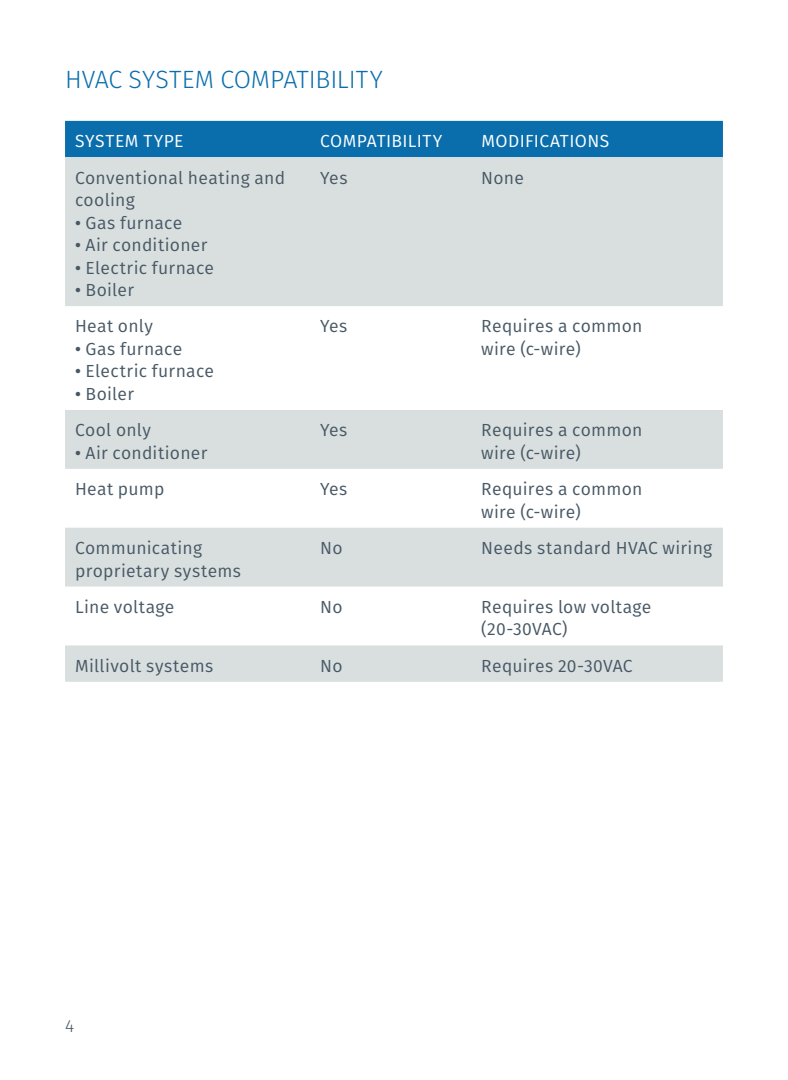
<style>
.page{position:relative;width:788px;height:1080px;background:#fff}
.page>*{position:absolute;margin:0;border:0;box-sizing:border-box;transform-origin:0 0}
.Subhead2{font:300 25px "Fira Sans";letter-spacing:-.005em;color:#0a6ead}
.Table{font:17.5px/22.5px "Fira Sans";letter-spacing:.015em;color:#475865}
.Table_Head{font:17.5px "Fira Sans";letter-spacing:.02em;color:#fff}
.t1{font:300 17.5px "Fira Sans";color:#475865}
.s1{font-weight:500}
</style>
<div class="page">
<div style="left:65px;top:121px;width:657px;height:36px;background:#0a6ead"></div>
<svg style="left:65px;top:157px;width:657px;height:525px;fill:#d9dfdf"></svg>
<p class="Subhead2" style="left:65px;top:62px;width:319px">HVAC SYSTEM COMPATIBILITY</p>
<p class="Table_Head" style="left:75px;top:128px;width:110px">SYSTEM TYPE</p>
<p class="Table_Head" style="left:320px;top:128px;width:123px">COMPATIBILITY</p>
<p class="Table_Head" style="left:481px;top:128px;width:129px">MODIFICATIONS</p>
<p class="Table" style="left:75px;top:166px;width:211px">Conventional heating and cooling</p>
<p class="Table" style="left:75px;top:211px;width:109px"><span class="s1">•</span> Gas furnace</p>
<p class="Table" style="left:75px;top:233px;width:134px"><span class="s1">•</span> Air conditioner</p>
<p class="Table" style="left:75px;top:256px;width:140px"><span class="s1">•</span> Electric furnace</p>
<p class="Table" style="left:75px;top:278px;width:60px"><span class="s1">•</span> Boiler</p>
<p class="Table" style="left:320px;top:166px;width:29px">Yes</p>
<p class="Table" style="left:481px;top:166px;width:44px">None</p>
<p class="Table" style="left:75px;top:315px;width:79px">Heat only</p>
<p class="Table" style="left:75px;top:337px;width:109px"><span class="s1">•</span> Gas furnace</p>
<p class="Table" style="left:75px;top:360px;width:140px"><span class="s1">•</span> Electric furnace</p>
<p class="Table" style="left:75px;top:382px;width:60px"><span class="s1">•</span> Boiler</p>
<p class="Table" style="left:75px;top:419px;width:77px">Cool only</p>
<p class="Table" style="left:75px;top:441px;width:134px"><span class="s1">•</span> Air conditioner</p>
<p class="Table" style="left:320px;top:315px;width:29px">Yes</p>
<p class="Table" style="left:481px;top:315px;width:162px">Requires a common wire (c-wire)</p>
<p class="Table" style="left:320px;top:419px;width:29px">Yes</p>
<p class="Table" style="left:481px;top:419px;width:162px">Requires a common wire (c-wire)</p>
<p class="Table" style="left:75px;top:477px;width:91px">Heat pump</p>
<p class="Table" style="left:320px;top:477px;width:29px">Yes</p>
<p class="Table" style="left:481px;top:477px;width:162px">Requires a common wire (c-wire)</p>
<p class="Table" style="left:75px;top:536px;width:167px">Communicating proprietary systems</p>
<p class="Table" style="left:320px;top:536px;width:24px">No</p>
<p class="Table" style="left:481px;top:536px;width:232px">Needs standard HVAC wiring</p>
<p class="Table" style="left:75px;top:595px;width:101px">Line voltage</p>
<p class="Table" style="left:320px;top:595px;width:24px">No</p>
<p class="Table" style="left:481px;top:595px;width:172px">Requires low voltage (20-30VAC)</p>
<p class="Table" style="left:75px;top:654px;width:140px">Millivolt systems</p>
<p class="Table" style="left:320px;top:654px;width:24px">No</p>
<p class="Table" style="left:481px;top:654px;width:153px">Requires 20-30VAC</p>
<p class="t1" style="left:65px;top:1013px;width:11px">4</p>
</div>
